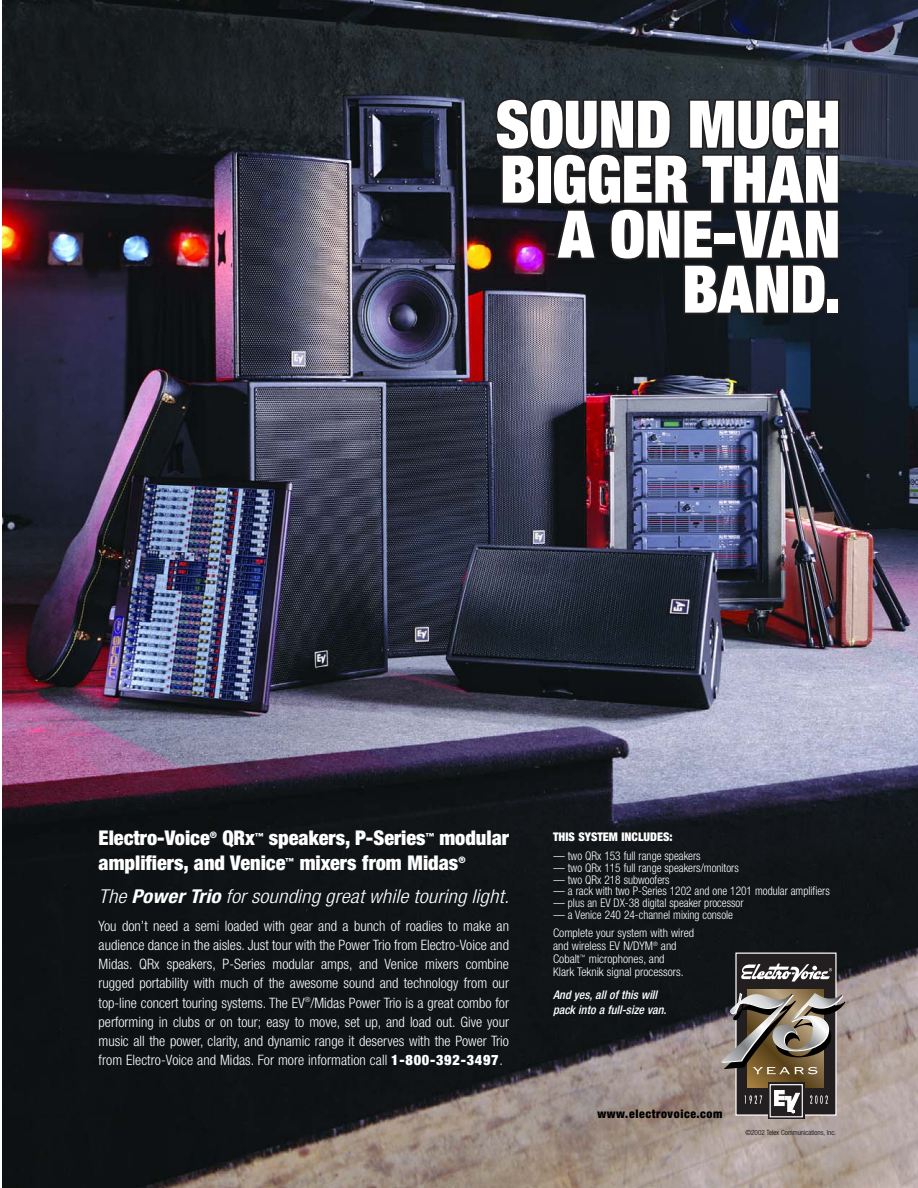
<style>
.page{position:relative;width:918px;height:1188px;background:#fff}
.page>*{position:absolute;margin:0;border:0;box-sizing:border-box;transform-origin:0 0}
.t1{font:900 expanded 65.7px/55.1px "Helvetica Neue";color:#fff;text-align:right;scale:.95 1}
.t2{font:900 condensed 20.4px "Helvetica Neue";color:#fff}
.t3{font:italic 300 condensed 19.2px "Helvetica Neue";letter-spacing:.01em;color:#fff;scale:1.1 1}
.t4{font:300 condensed 14.4px/19px "Helvetica Neue";letter-spacing:.005em;color:#fff;text-align:justify}
.t5{font:300 condensed 12px/17.4px "Helvetica Neue";color:#fff;scale:.95 1}
.t6{font:300 condensed 12px/13.2px "Helvetica Neue";color:#fff}
.t7{font:italic 500 condensed 12px/14.4px "Helvetica Neue";color:#fff}
.t8{font:900 condensed 12px "Helvetica Neue";letter-spacing:.05em;color:#000}
.t9{font:900 condensed 12px "Helvetica Neue";color:#fff}
.t10{font:900 condensed 9px "Helvetica Neue";color:#fff}
.t11{font:900 condensed 8.4px "Helvetica Neue";color:#fff}
.t12{font:300 condensed 7.2px "Helvetica Neue";color:#000}
.s1{font-weight:700}
.s2{font-weight:900}
</style>
<div class="page">
<img style="left:2px;top:1px;width:916px;height:1187px">
<div style="left:735px;top:953px;width:102px;height:163px;background:#231f20;border:1px solid #fff"></div>
<svg style="left:747px;top:989px;width:77px;height:99px"></svg>
<svg style="left:768px;top:1082px;width:36px;height:37px"></svg>
<svg style="left:772px;top:1086px;width:29px;height:29px"></svg>
<div style="left:770px;top:1084px;width:33px;height:33px;border:1px solid #fff"></div>
<svg style="left:810px;top:1095px;width:18px;height:9px"></svg>
<svg style="left:745px;top:1095px;width:17px;height:9px"></svg>
<svg style="left:720px;top:993px;width:125px;height:81px"></svg>
<svg style="left:741px;top:963px;width:91px;height:19px"></svg>
<h1 class="t1" style="left:496px;top:102px;width:364px">SOUND MUCH<br>BIGGER THAN<br>A ONE-VAN<br>BAND.</h1>
<h2 class="t2" style="left:99px;top:830px;width:113px">Electro-Voice</h2>
<p class="t10" style="left:210px;top:832px;width:9px">®</p>
<h2 class="t2" style="left:222px;top:830px;width:34px">QRx</h2>
<p class="t11" style="left:255px;top:833px;width:10px">™</p>
<h2 class="t2" style="left:269px;top:830px;width:158px">speakers, P-Series</h2>
<p class="t11" style="left:426px;top:833px;width:10px">™</p>
<h2 class="t2" style="left:439px;top:830px;width:71px">modular</h2>
<h2 class="t2" style="left:99px;top:855px;width:188px">amplifiers, and Venice</h2>
<p class="t11" style="left:286px;top:858px;width:10px">™</p>
<h2 class="t2" style="left:300px;top:855px;width:160px">mixers from Midas</h2>
<p class="t10" style="left:458px;top:857px;width:9px">®</p>
<h3 class="t3" style="left:99px;top:890px;width:375px">The <span class="s1">Power Trio</span> for sounding great while touring light.</h3>
<p class="t4" style="left:99px;top:918px;width:412px">You don’t need a semi loaded with gear and a bunch of roadies to make an audience dance in the aisles. Just tour with the Power Trio from Electro-Voice and Midas. QRx speakers, P-Series modular amps, and Venice mixers combine rugged portability with much of the awesome sound and technology from our top-line concert touring systems. The EV<sup>®</sup>/Midas Power Trio is a great combo for performing in clubs or on tour; easy to move, set up, and load out. Give your music all the power, clarity, and dynamic range it deserves with the Power Trio from Electro-Voice and Midas. For more information call <span class="s2">1-800-392-3497</span>.</p>
<p class="t9" style="left:553px;top:832px;width:121px">THIS SYSTEM INCLUDES:</p>
<p class="t5" style="left:554px;top:848px;width:156px">— two QRx 153 full range speakers</p>
<p class="t5" style="left:554px;top:860px;width:196px">— two QRx 115 full range speakers/monitors</p>
<p class="t5" style="left:554px;top:872px;width:124px">— two QRx 218 subwoofers</p>
<p class="t5" style="left:554px;top:884px;width:292px">— a rack with two P-Series 1202 and one 1201 modular amplifiers</p>
<p class="t5" style="left:554px;top:895px;width:202px">— plus an EV DX-38 digital speaker processor</p>
<p class="t5" style="left:553px;top:907px;width:191px">— a Venice 240 24-channel mixing console<br>Complete your system with wired</p>
<p class="t6" style="left:553px;top:940px;width:132px">and wireless EV N/DYM<sup>®</sup> and<br>Cobalt<sup>™</sup> microphones, and<br>Klark Teknik signal processors.</p>
<p class="t7" style="left:553px;top:989px;width:115px">And yes, all of this will pack into a full-size van.</p>
<p class="t8" style="left:597px;top:1109px;width:127px">www.electrovoice.com</p>
<p class="t12" style="left:745px;top:1130px;width:92px">©2002 Telex Communications, Inc.</p>
</div>
